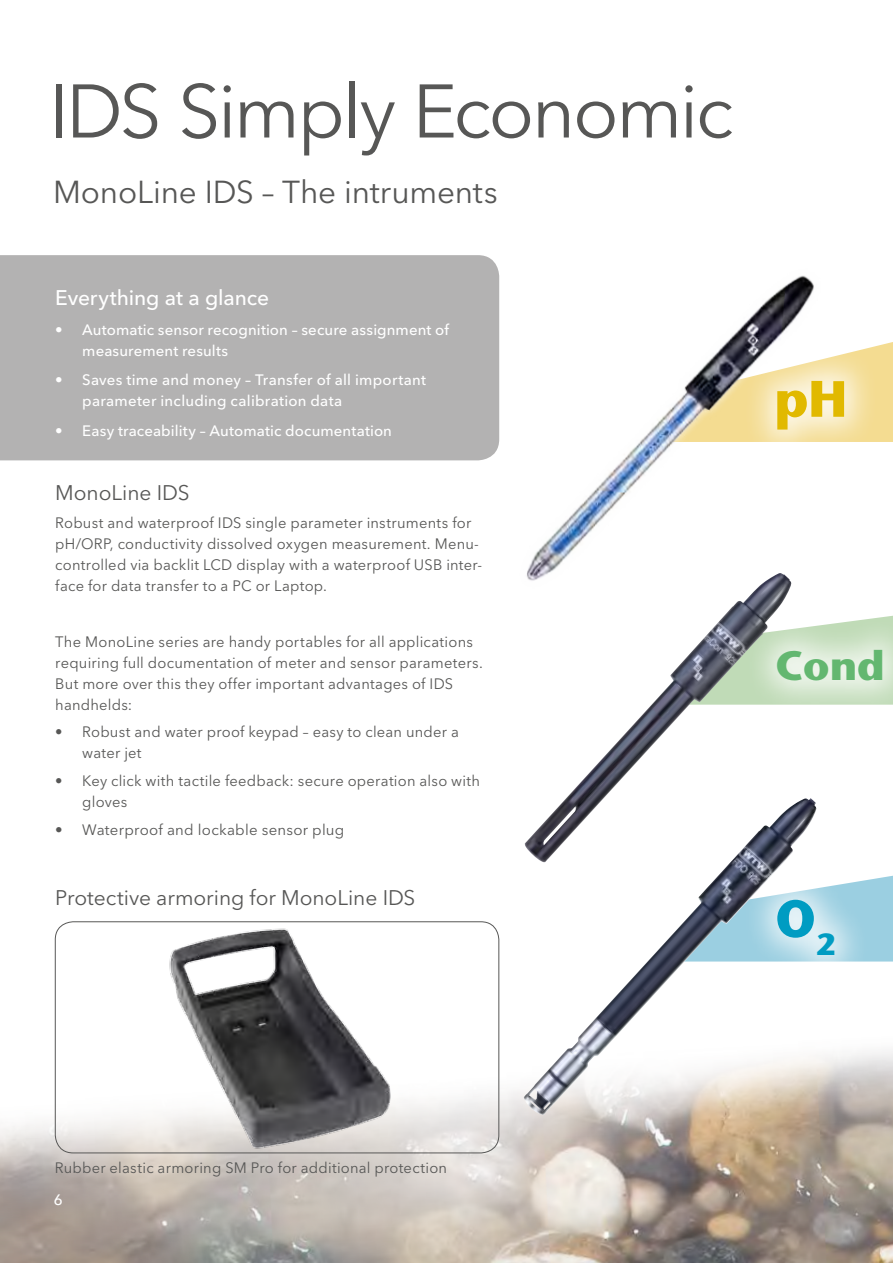
<style>
.page{position:relative;width:893px;height:1263px;background:#fff}
.page>*{position:absolute;margin:0;border:0;box-sizing:border-box;transform-origin:0 0}
.t1{font:75px "Avenir Next LT Pro";letter-spacing:-.035em;color:#575756}
.t2{font:700 52.5px "Stone Sans CE";color:#009cc2}
.t3{font:700 51.15px "Stone Sans CE";color:#e1b900}
.t4{font:700 40.95px "Stone Sans CE";color:#63b770}
.t5{font:31.5px "Avenir Next LT Pro";letter-spacing:-.005em;color:#575756}
.t6{font:21px "Avenir Next LT Pro";letter-spacing:-.005em;color:#575756}
.t7{font:500 21px "Avenir Next LT Pro";letter-spacing:-.005em;color:#fff}
.t8{font:15px/21px "Avenir Next LT Pro";letter-spacing:.015em;color:#575756}
.t9{font:500 15px/21px "Avenir Next LT Pro";letter-spacing:.01em;color:#fff}
</style>
<div class="page">
<img style="left:0;top:1015px;width:893px;height:248px">
<div style="left:870px;top:876px;width:23px;height:85px;background:#9bcfe1"></div>
<svg style="left:873px;top:342px;width:20px;height:100px"></svg>
<div style="left:0;top:255px;width:499px;height:205px;background:#b3b2b2"></div>
<img style="left:527px;top:275px;width:287px;height:309px">
<img style="left:527px;top:573px;width:264px;height:225px">
<img style="left:524px;top:798px;width:293px;height:317px">
<img style="left:150px;top:928px;width:254px;height:223px">
<div style="left:55px;top:921px;width:444px;height:232px;border:1px solid #575756;border-radius:18px"></div>
<div style="left:742px;top:347px;width:137px;height:117px;background:#fff;opacity:.75"></div>
<div style="left:742px;top:864px;width:128px;height:126px;background:#fff;opacity:.75"></div>
<div style="left:743px;top:616px;width:150px;height:99px;background:#fff;opacity:.75"></div>
<h1 class="t1" style="left:49px;top:67px;width:686px">IDS Simply Economic</h1>
<h3 class="t5" style="left:53px;top:173px;width:446px">MonoLine IDS – The intruments</h3>
<h3 class="t7" style="left:55px;top:285px;width:215px">Everything at a glance</h3>
<p class="t9" style="left:82px;top:319px;width:368px;text-indent:-27px">• Automatic sensor recognition – secure assignment of measurement results</p>
<p class="t9" style="left:82px;top:369px;width:345px;text-indent:-27px">• Saves time and money – Transfer of all important parameter including calibration data</p>
<p class="t9" style="left:55px;top:420px;width:338px">• Easy traceability – Automatic documentation</p>
<h3 class="t6" style="left:55px;top:480px;width:136px">MonoLine IDS</h3>
<p class="t8" style="left:55px;top:512px;width:428px">Robust and waterproof IDS single parameter instruments for pH/ORP, conductivity dissolved oxygen measurement. Menu&shy;controlled via backlit LCD display with a waterproof USB inter&shy;face for data transfer to a PC or Laptop.</p>
<p class="t8" style="left:55px;top:631px;width:429px">The MonoLine series are handy portables for all applications requiring full documentation of meter and sensor parameters.<br>But more over this they offer important advantages of IDS handhelds:</p>
<p class="t8" style="left:82px;top:722px;width:378px;text-indent:-27px">• Robust and water proof keypad – easy to clean under a water jet</p>
<p class="t8" style="left:82px;top:770px;width:399px;text-indent:-27px">• Key click with tactile feedback: secure operation also with gloves</p>
<p class="t8" style="left:55px;top:819px;width:291px">• Waterproof and lockable sensor plug</p>
<h3 class="t6" style="left:55px;top:885px;width:362px">Protective armoring for MonoLine IDS</h3>
<h3 class="t3" style="left:774px;top:368px;width:74px">pH</h3>
<h3 class="t4" style="left:776px;top:641px;width:111px">Cond</h3>
<h2 class="t2" style="left:775px;top:887px;width:62px">O<sub>2</sub></h2>
<p class="t8" style="left:55px;top:1157px;width:394px">Rubber elastic armoring SM Pro for additional protection</p>
<p class="t9" style="left:54px;top:1189px;width:10px">6</p>
</div>
